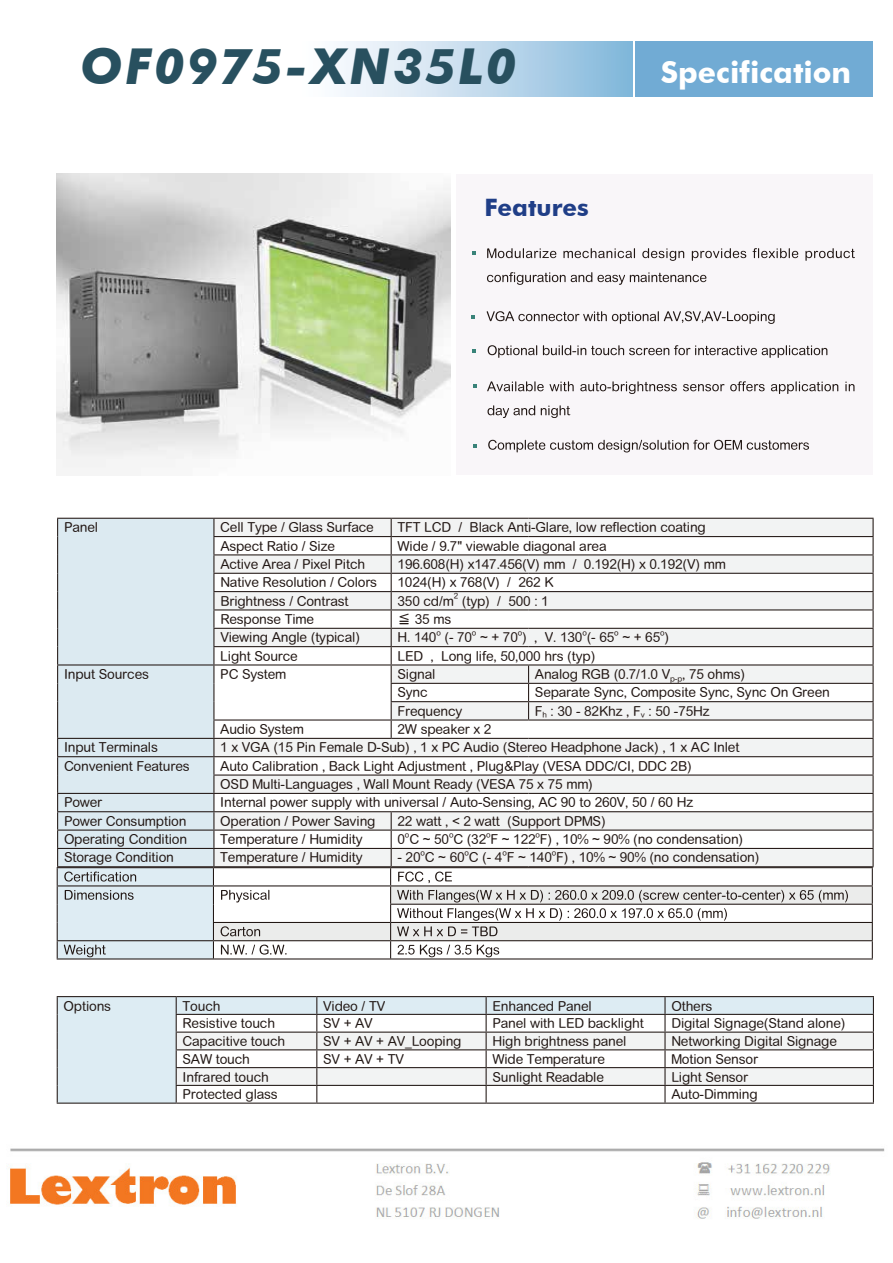
<style>
.page{position:relative;width:893px;height:1263px;background:#fff}
.page>*{position:absolute;margin:0;border:0;box-sizing:border-box;transform-origin:0 0}
.t1{font:italic 700 49.5px "Futura BT";letter-spacing:.05em;color:#28505f}
.t2{font:700 30px "Futura BT";color:#fff}
.t3{font:700 24px "Futura BT";color:#203e87}
.t4{font:13.5px/18.3px "DF Yuan Bd HKP BF";color:#221714}
.t5{font:13.5px "DF Yuan Bd HKP BF";color:#221815}
.t6{font:7.8px "DF Yuan Bd HKP BF";color:#221714}
</style>
<div class="page">
<div style="left:456px;top:175px;width:416px;height:300px;background:#f9f6f9"></div>
<div style="left:292px;top:41px;width:341px;height:56px;background:linear-gradient(to right,#fff,#86b9db)"></div>
<div style="left:635px;top:41px;width:238px;height:56px;background:#71abd4"></div>
<svg style="left:487px;top:248px;width:368px;height:13px"></svg>
<svg style="left:487px;top:272px;width:219px;height:13px"></svg>
<svg style="left:472px;top:251px;width:4px;height:3px"></svg>
<svg style="left:472px;top:349px;width:4px;height:4px"></svg>
<svg style="left:488px;top:345px;width:339px;height:13px"></svg>
<svg style="left:487px;top:381px;width:367px;height:13px"></svg>
<svg style="left:487px;top:405px;width:83px;height:13px"></svg>
<svg style="left:473px;top:384px;width:3px;height:4px"></svg>
<hr style="left:57px;top:958px;width:816px;height:2px;background:#221815">
<svg style="left:472px;top:315px;width:3px;height:4px"></svg>
<svg style="left:487px;top:311px;width:288px;height:13px"></svg>
<svg style="left:488px;top:440px;width:321px;height:12px"></svg>
<img style="left:57px;top:174px;width:394px;height:294px">
<hr style="left:57px;top:518px;width:157px;height:1px;background:#221714">
<hr style="left:214px;top:518px;width:177px;height:1px;background:#221714">
<hr style="left:391px;top:518px;width:137px;height:1px;background:#221714">
<hr style="left:528px;top:518px;width:345px;height:1px;background:#221714">
<svg style="left:57px;top:519px;width:816px;height:440px"></svg>
<hr style="left:57px;top:866px;width:157px;height:1px;background:#221714">
<hr style="left:214px;top:866px;width:177px;height:1px;background:#221714">
<hr style="left:391px;top:866px;width:137px;height:1px;background:#221714">
<hr style="left:528px;top:866px;width:345px;height:1px;background:#221714">
<div style="left:58px;top:997px;width:118px;height:106px;background:#ddecf3"></div>
<hr style="left:57px;top:996px;width:119px;height:1px;background:#221815">
<hr style="left:176px;top:996px;width:141px;height:1px;background:#221815">
<hr style="left:317px;top:996px;width:169px;height:1px;background:#221815">
<hr style="left:486px;top:996px;width:179px;height:1px;background:#221815">
<hr style="left:665px;top:996px;width:209px;height:1px;background:#221815">
<svg style="left:57px;top:997px;width:1px;height:106px"></svg>
<svg style="left:176px;top:997px;width:698px;height:106px"></svg>
<hr style="left:57px;top:1103px;width:119px;height:1px;background:#221815">
<hr style="left:176px;top:1103px;width:141px;height:1px;background:#221815">
<hr style="left:317px;top:1103px;width:169px;height:1px;background:#221815">
<hr style="left:486px;top:1103px;width:179px;height:1px;background:#221815">
<hr style="left:665px;top:1103px;width:209px;height:1px;background:#221815">
<img style="left:9px;top:1148px;width:876px;height:71px">
<h1 class="t1" style="left:80px;top:36px;width:438px">OF0975-XN35L0</h1>
<h3 class="t3" style="left:485px;top:193px;width:106px">Features</h3>
<h2 class="t2" style="left:661px;top:54px;width:192px">Specification</h2>
<p class="t4" style="left:64px;top:518px;width:35px">Panel</p>
<p class="t4" style="left:220px;top:518px;width:155px">Cell Type / Glass Surface</p>
<p class="t4" style="left:398px;top:518px;width:310px">TFT LCD / Black Anti-Glare, low reflection coating</p>
<p class="t4" style="left:220px;top:537px;width:116px">Aspect Ratio / Size</p>
<p class="t4" style="left:398px;top:537px;width:210px">Wide / 9.7" viewable diagonal area</p>
<p class="t4" style="left:220px;top:555px;width:146px">Active Area / Pixel Pitch</p>
<p class="t4" style="left:398px;top:555px;width:329px">196.608(H) x147.456(V) mm / 0.192(H) x 0.192(V) mm</p>
<p class="t4" style="left:220px;top:573px;width:158px">Native Resolution / Colors</p>
<p class="t4" style="left:397px;top:573px;width:158px">1024(H) x 768(V) / 262 K</p>
<p class="t4" style="left:220px;top:592px;width:130px">Brightness / Contrast</p>
<p class="t4" style="left:397px;top:592px;width:58px">350 cd/m</p>
<p class="t6" style="left:454px;top:592px;width:6px">2</p>
<p class="t4" style="left:462px;top:592px;width:88px">(typ) / 500 : 1</p>
<p class="t4" style="left:220px;top:610px;width:95px">Response Time</p>
<p class="t4" style="left:398px;top:610px;width:55px">≦ 35 ms</p>
<p class="t4" style="left:220px;top:629px;width:141px">Viewing Angle (typical)</p>
<p class="t4" style="left:398px;top:629px;width:40px">H. 140</p>
<p class="t6" style="left:436px;top:629px;width:6px">o</p>
<p class="t4" style="left:444px;top:629px;width:29px">(- 70</p>
<p class="t6" style="left:472px;top:629px;width:6px">o</p>
<p class="t4" style="left:480px;top:629px;width:136px">~ + 70 ) , V. 130 (- 65</p>
<p class="t6" style="left:518px;top:629px;width:6px">o</p>
<p class="t6" style="left:582px;top:629px;width:6px">o</p>
<p class="t6" style="left:614px;top:629px;width:6px">o</p>
<p class="t4" style="left:622px;top:629px;width:48px">~ + 65 )</p>
<p class="t6" style="left:660px;top:629px;width:6px">o</p>
<p class="t4" style="left:220px;top:647px;width:79px">Light Source</p>
<p class="t4" style="left:397px;top:647px;width:199px">LED , Long life, 50,000 hrs (typ)</p>
<p class="t4" style="left:64px;top:665px;width:86px">Input Sources</p>
<p class="t4" style="left:220px;top:665px;width:67px">PC System</p>
<p class="t4" style="left:397px;top:665px;width:39px">Signal</p>
<p class="t4" style="left:535px;top:665px;width:211px">Analog RGB (0.7/1.0 V<sub>p-p</sub>, 75 ohms)</p>
<p class="t4" style="left:397px;top:684px;width:32px">Sync</p>
<p class="t4" style="left:535px;top:684px;width:296px">Separate Sync, Composite Sync, Sync On Green</p>
<p class="t4" style="left:397px;top:702px;width:66px">Frequency</p>
<p class="t4" style="left:535px;top:702px;width:176px">F<sub>h</sub> : 30 - 82Khz , F<sub>v</sub> : 50 -75Hz</p>
<p class="t4" style="left:220px;top:720px;width:85px">Audio System</p>
<p class="t4" style="left:397px;top:720px;width:95px">2W speaker x 2</p>
<p class="t4" style="left:64px;top:739px;width:95px">Input Terminals</p>
<p class="t4" style="left:220px;top:739px;width:520px">1 x VGA (15 Pin Female D-Sub) , 1 x PC Audio (Stereo Headphone Jack) , 1 x AC Inlet</p>
<p class="t4" style="left:64px;top:757px;width:127px">Convenient Features</p>
<p class="t4" style="left:220px;top:757px;width:473px">Auto Calibration , Back Light Adjustment , Plug&amp;Play (VESA DDC/CI, DDC 2B)<br>OSD Multi-Languages , Wall Mount Ready (VESA 75 x 75 mm)</p>
<p class="t4" style="left:64px;top:794px;width:40px">Power</p>
<p class="t4" style="left:220px;top:794px;width:474px">Internal power supply with universal / Auto-Sensing, AC 90 to 260V, 50 / 60 Hz</p>
<p class="t4" style="left:64px;top:812px;width:124px">Power Consumption</p>
<p class="t4" style="left:220px;top:812px;width:157px">Operation / Power Saving</p>
<p class="t4" style="left:397px;top:812px;width:209px">22 watt , &lt; 2 watt (Support DPMS)</p>
<p class="t4" style="left:64px;top:830px;width:124px">Operating Condition</p>
<p class="t4" style="left:220px;top:830px;width:144px">Temperature / Humidity</p>
<p class="t4" style="left:397px;top:830px;width:347px">0 C ~ 50 C (32 F ~ 122 F) , 10% ~ 90% (no condensation)</p>
<p class="t6" style="left:405px;top:831px;width:6px">o</p>
<p class="t6" style="left:449px;top:831px;width:6px">o</p>
<p class="t6" style="left:486px;top:831px;width:6px">o</p>
<p class="t6" style="left:535px;top:831px;width:6px">o</p>
<p class="t6" style="left:420px;top:849px;width:6px">o</p>
<p class="t6" style="left:464px;top:849px;width:6px">o</p>
<p class="t6" style="left:502px;top:849px;width:6px">o</p>
<p class="t6" style="left:552px;top:849px;width:6px">o</p>
<p class="t4" style="left:64px;top:849px;width:111px">Storage Condition</p>
<p class="t4" style="left:220px;top:849px;width:144px">Temperature / Humidity</p>
<p class="t4" style="left:397px;top:849px;width:363px">- 20 C ~ 60 C (- 4 F ~ 140 F) , 10% ~ 90% (no condensation)</p>
<p class="t5" style="left:64px;top:999px;width:49px">Options</p>
<p class="t5" style="left:183px;top:999px;width:39px">Touch</p>
<p class="t5" style="left:323px;top:999px;width:63px">Video / TV</p>
<p class="t5" style="left:492px;top:999px;width:101px">Enhanced Panel</p>
<p class="t5" style="left:671px;top:999px;width:42px">Others</p>
<p class="t5" style="left:183px;top:1017px;width:94px">Resistive touch</p>
<p class="t5" style="left:323px;top:1017px;width:51px">SV + AV</p>
<p class="t5" style="left:492px;top:1017px;width:153px">Panel with LED backlight</p>
<p class="t5" style="left:671px;top:1017px;width:175px">Digital Signage(Stand alone)</p>
<p class="t5" style="left:183px;top:1034px;width:104px">Capacitive touch</p>
<p class="t5" style="left:323px;top:1034px;width:140px">SV + AV + AV_Looping</p>
<p class="t5" style="left:492px;top:1034px;width:135px">High brightness panel</p>
<p class="t5" style="left:671px;top:1034px;width:167px">Networking Digital Signage</p>
<p class="t5" style="left:183px;top:1052px;width:69px">SAW touch</p>
<p class="t5" style="left:323px;top:1052px;width:82px">SV + AV + TV</p>
<p class="t5" style="left:492px;top:1052px;width:114px">Wide Temperature</p>
<p class="t5" style="left:671px;top:1052px;width:88px">Motion Sensor</p>
<p class="t5" style="left:183px;top:1070px;width:88px">Infrared touch</p>
<p class="t5" style="left:492px;top:1070px;width:113px">Sunlight Readable</p>
<p class="t5" style="left:671px;top:1070px;width:78px">Light Sensor</p>
<p class="t5" style="left:183px;top:1088px;width:97px">Protected glass</p>
<p class="t5" style="left:671px;top:1088px;width:88px">Auto-Dimming</p>
</div>
